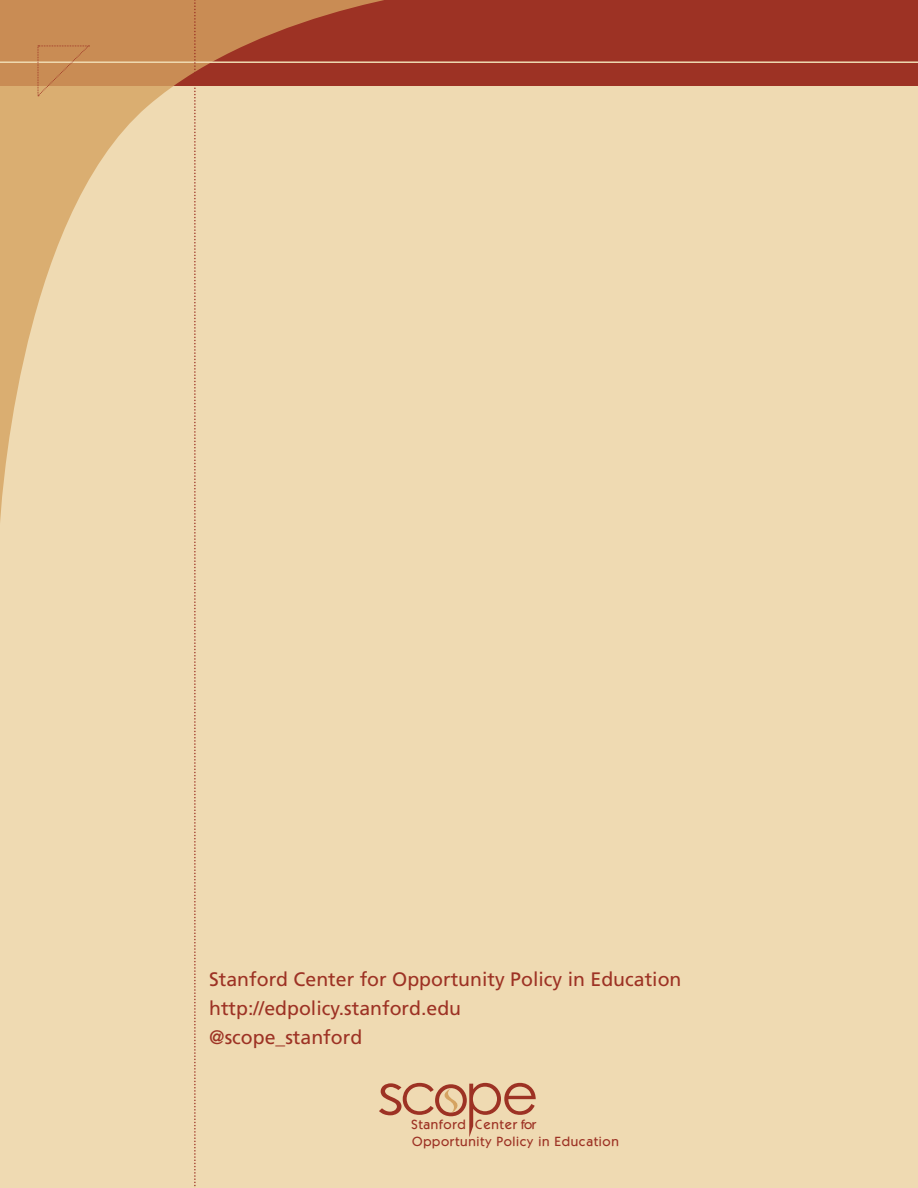
<style>
.page{position:relative;width:918px;height:1188px;background:#efdab2}
.page>*{position:absolute;margin:0;border:0;box-sizing:border-box;transform-origin:0 0}
.t1{font:57.3px "Century Gothic";color:#9d3224;scale:1.24 1}
.t2{font:57.3px "Century Gothic";color:#9d3224}
.t3{font:19.5px/28.8px "Frutiger LT Std";color:#9d3224}
.t4{font:500 13.5px "Itc Kabel";letter-spacing:.05em;color:#9d3224}
</style>
<div class="page">
<div style="left:0;top:0;width:918px;height:85px;background:#9d3224"></div>
<svg style="left:0;top:0;width:466px;height:522px"></svg>
<hr style="left:0;top:61px;width:918px;height:2px;background:#efdab2">
<svg style="left:38px;top:45px;width:51px;height:51px;background:#cc925a"></svg>
<svg style="left:194px;top:0;width:2px;height:1187px"></svg>
<svg style="left:444px;top:1083px;width:57px;height:54px"></svg>
<p class="t3" style="left:209px;top:965px;width:474px">Stanford Center for Opportunity Policy in Education http://edpolicy.stanford.edu<br>@scope_stanford</p>
<h1 class="t1" style="left:377px;top:1058px;width:132px">sc e</h1>
<h1 class="t2" style="left:432px;top:1060px;width:39px">o</h1>
<p class="t4" style="left:412px;top:1133px;width:208px">Opportunity Policy in Education</p>
<p class="t4" style="left:411px;top:1116px;width:127px">Stanford Center for</p>
</div>
